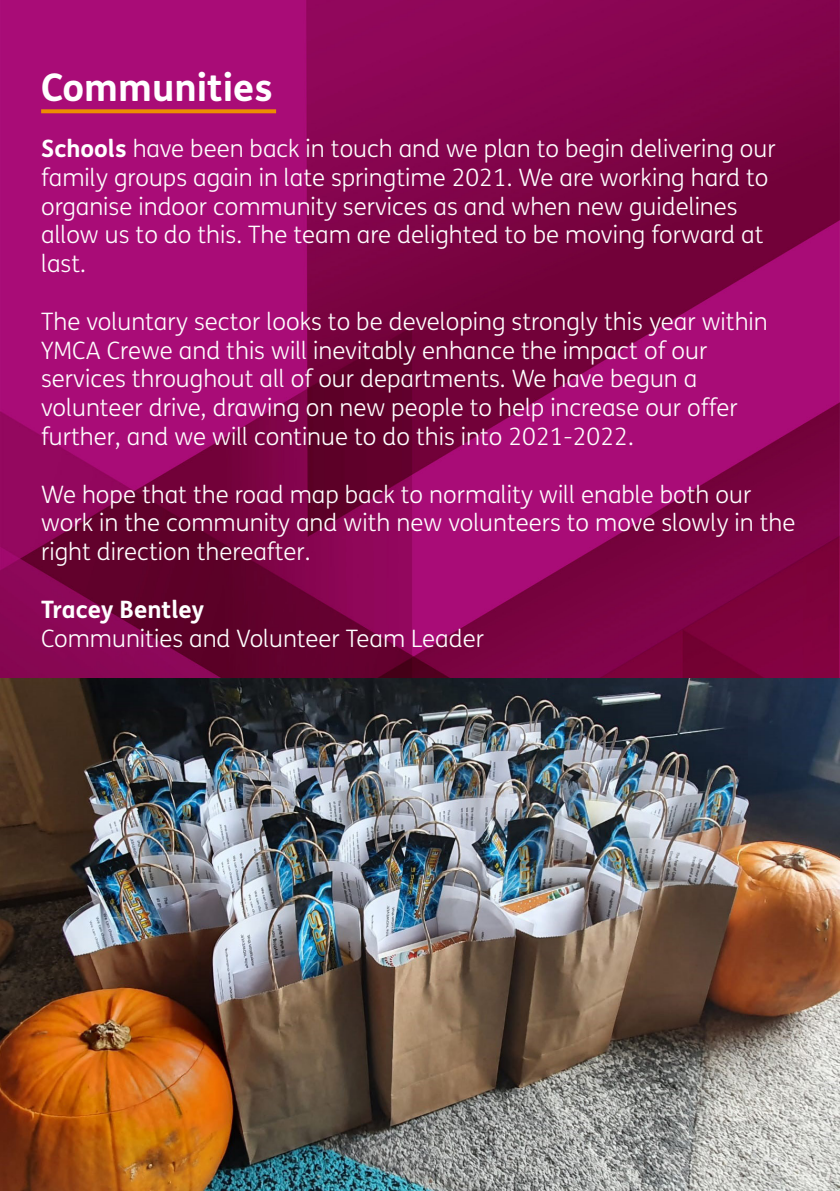
<style>
.page{position:relative;width:840px;height:1191px;background:#fff}
.page>*{position:absolute;margin:0;border:0;box-sizing:border-box;transform-origin:0 0}
.t1{font:700 38px "FS Me";color:#fff}
.t2{font:300 24px/28.8px "FS Me";color:#fff}
.t3{font:700 24px "FS Me";color:#fff}
.s1{font-weight:700}
</style>
<div class="page">
<img style="left:0;top:0;width:839px;height:678px">
<img style="left:0;top:678px;width:839px;height:513px">
<svg style="left:41px;top:109px;width:235px;height:4px"></svg>
<p class="t1" style="left:41px;top:58px;width:233px">Communities</p>
<p class="t2" style="left:41px;top:133px;width:735px"><span class="s1">Schools</span> have been back in touch and we plan to begin delivering our family groups again in late springtime 2021. We are working hard to organise indoor community services as and when new guidelines</p>
<p class="t2" style="left:41px;top:220px;width:723px">allow us to do this. The team are delighted to be moving forward at last.</p>
<p class="t2" style="left:41px;top:306px;width:727px">The voluntary sector looks to be developing strongly this year within<br>YMCA Crewe and this will inevitably enhance the impact of our</p>
<p class="t2" style="left:41px;top:364px;width:657px">services throughout all of our departments. We have begun a</p>
<p class="t2" style="left:41px;top:393px;width:697px">volunteer drive, drawing on new people to help increase our offer</p>
<p class="t2" style="left:41px;top:421px;width:593px">further, and we will continue to do this into 2021-2022.</p>
<p class="t2" style="left:41px;top:479px;width:755px">We hope that the road map back to normality will enable both our work in the community and with new volunteers to move slowly in the right direction thereafter.</p>
<p class="t3" style="left:41px;top:591px;width:164px">Tracey Bentley</p>
<p class="t2" style="left:41px;top:623px;width:444px">Communities and Volunteer Team Leader</p>
</div>
